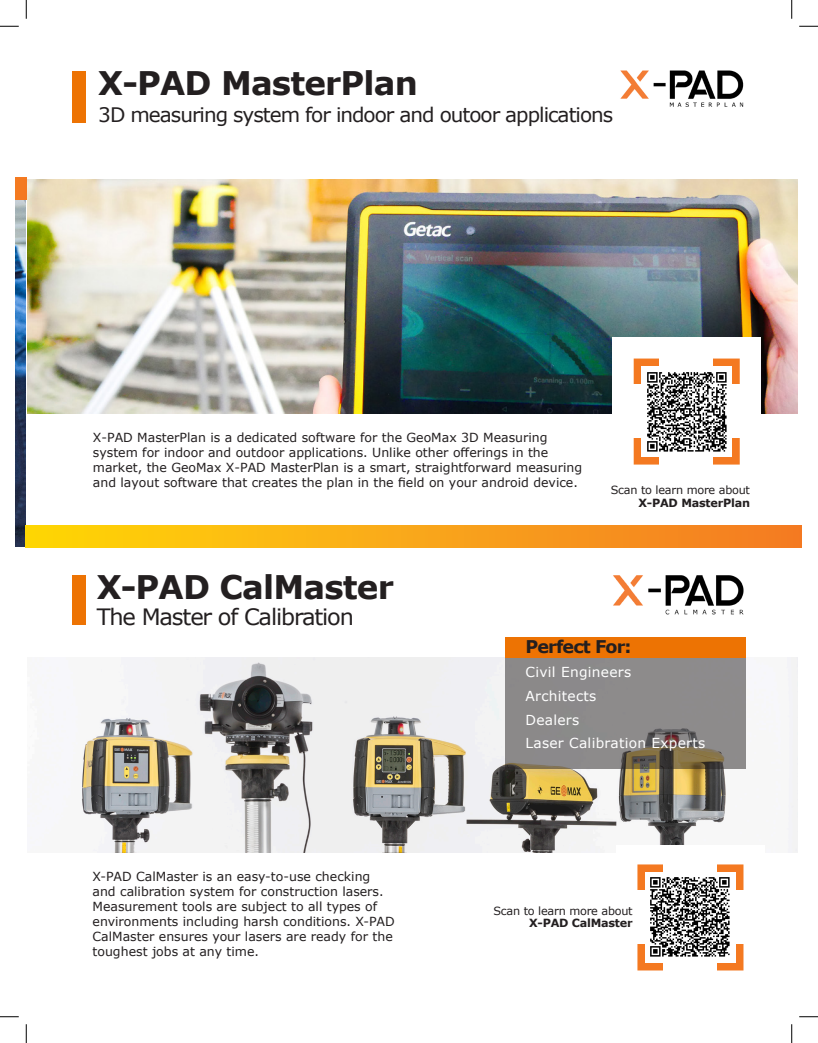
<style>
.page{position:relative;width:818px;height:1043px;background:#fff}
.page>*{position:absolute;margin:0;border:0;box-sizing:border-box;transform-origin:0 0}
.t1{font:700 32.5px "Verdana";letter-spacing:-.025em;color:#231f20}
.Subtitle{font:22.5px "Verdana";letter-spacing:-.05em;color:#231f20}
.Subtitle-2{font:20px "Verdana";letter-spacing:-.05em;color:#231f20}
.t2{font:700 17.5px "Verdana";letter-spacing:-.05em;color:#231f20}
.t3{font:13.75px "Verdana";letter-spacing:.02em;color:#fff}
.t4{font:12.5px/15px "Verdana";color:#231f20}
.Text{font:11.25px/12.5px "Verdana";letter-spacing:-.02em;color:#231f20;text-align:right}
.s1{font-weight:700}
</style>
<div class="page">
<img style="left:620px;top:70px;width:123px;height:37px">
<img style="left:80px;top:657px;width:717px;height:195px">
<div style="left:616px;top:845px;width:148px;height:149px;background:#fff"></div>
<svg style="left:505px;top:658px;width:241px;height:110px;background:#888583"></svg>
<img style="left:16px;top:200px;width:10px;height:346px">
<img style="left:27px;top:179px;width:770px;height:235px">
<div style="left:72px;top:72px;width:14px;height:51px;background:#ed7303"></div>
<div style="left:72px;top:575px;width:14px;height:49px;background:#ed7303"></div>
<div style="left:16px;top:178px;width:10px;height:21px;background:#f47a21"></div>
<div style="left:26px;top:525px;width:775px;height:22px;background:linear-gradient(to right,#ffd708,#f47926)"></div>
<div style="left:612px;top:337px;width:148px;height:149px;background:#fff"></div>
<div style="left:505px;top:636px;width:241px;height:21px;background:#ed7303"></div>
<img style="left:613px;top:575px;width:131px;height:40px">
<div style="left:633px;top:358px;width:106px;height:106px;border:9px solid #f47921"></div>
<div style="left:632px;top:384px;width:109px;height:54px;background:#fff"></div>
<div style="left:659px;top:357px;width:54px;height:109px;background:#fff"></div>
<img style="left:642px;top:367px;width:89px;height:89px">
<div style="left:637px;top:864px;width:106px;height:106px;border:9px solid #f47921"></div>
<div style="left:635px;top:890px;width:110px;height:54px;background:#fff"></div>
<div style="left:663px;top:862px;width:53px;height:110px;background:#fff"></div>
<img style="left:645px;top:872px;width:90px;height:90px">
<img style="left:645px;top:872px;width:89px;height:89px">
<svg style="left:0;top:25px;width:19px;height:2px"></svg>
<svg style="left:799px;top:25px;width:19px;height:2px"></svg>
<svg style="left:0;top:1016px;width:19px;height:1px"></svg>
<svg style="left:799px;top:1016px;width:19px;height:1px"></svg>
<svg style="left:25px;top:0;width:2px;height:19px"></svg>
<svg style="left:25px;top:1024px;width:2px;height:18px"></svg>
<svg style="left:791px;top:0;width:1px;height:19px"></svg>
<svg style="left:791px;top:1024px;width:1px;height:18px"></svg>
<p class="t1" style="left:98px;top:60px;width:321px">X-PAD MasterPlan</p>
<p class="Subtitle-2" style="left:98px;top:101px;width:516px">3D measuring system for indoor and outoor applications</p>
<p class="t4" style="left:93px;top:430px;width:491px">X-PAD MasterPlan is a dedicated software for the GeoMax 3D Measuring system for indoor and outdoor applications. Unlike other offerings in the market, the GeoMax X-PAD MasterPlan is a smart, straightforward measuring and layout software that creates the plan in the field on your android device.</p>
<p class="t1" style="left:97px;top:564px;width:298px">X-PAD CalMaster</p>
<p class="Subtitle" style="left:97px;top:601px;width:259px">The Master of Calibration</p>
<p class="Text" style="left:610px;top:484px;width:141px">Scan to learn more about<br><span class="s1">X-PAD MasterPlan</span></p>
<p class="t2" style="left:525px;top:634px;width:107px">Perfect For:</p>
<p class="t4" style="left:93px;top:868px;width:304px">X-PAD CalMaster is an easy-to-use checking and calibration system for construction lasers.<br>Measurement tools are subject to all types of environments including harsh conditions. X-PAD CalMaster ensures your lasers are ready for the toughest jobs at any time.</p>
<p class="t3" style="left:525px;top:663px;width:107px">Civil Engineers</p>
<p class="t3" style="left:525px;top:686px;width:72px">Architects</p>
<p class="t3" style="left:525px;top:710px;width:55px">Dealers</p>
<p class="t3" style="left:525px;top:733px;width:181px">Laser Calibration Experts</p>
<p class="Text" style="left:493px;top:904px;width:141px">Scan to learn more about<br><span class="s1">X-PAD CalMaster</span></p>
</div>
